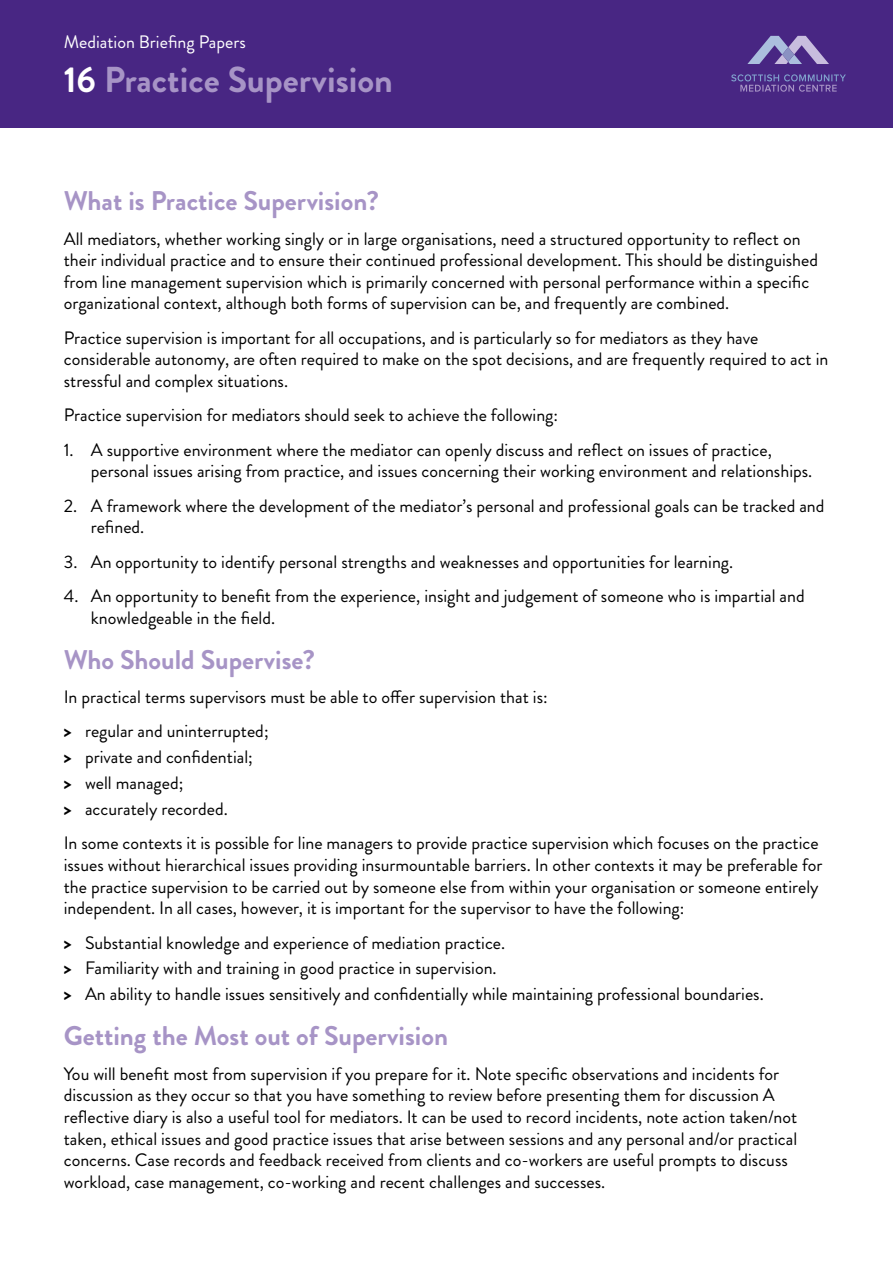
<style>
.page{position:relative;width:893px;height:1263px;background:#fff}
.page>*{position:absolute;margin:0;border:0;box-sizing:border-box;transform-origin:0 0}
.SCSC_body_paragraph{font:700 36px "Brandon Grotesque";color:#a794c6}
.SCMC_subhead{font:700 27px "Brandon Grotesque";color:#a794c6}
.SCSC_body_paragraph-2{font:18px/21.6px "Brandon Grotesque";color:#000}
.SCSC_body_paragraph-3{font:18px "Brandon Grotesque";color:#fff}
.s1{color:#fff}
.s2{font-weight:900}
</style>
<div class="page">
<div style="left:0;top:0;width:893px;height:128px;background:#482683"></div>
<svg style="left:747px;top:36px;width:82px;height:28px"></svg>
<svg style="left:731px;top:74px;width:115px;height:18px"></svg>
<p class="SCSC_body_paragraph-3" style="left:64px;top:30px;width:183px">Mediation Briefing Papers</p>
<p class="SCSC_body_paragraph" style="left:64px;top:54px;width:331px"><span class="s1">16</span> Practice Supervision</p>
<p class="SCMC_subhead" style="left:64px;top:182px;width:317px">What is Practice Supervision?</p>
<p class="SCSC_body_paragraph-2" style="left:64px;top:228px;width:756px">All mediators, whether working singly or in large organisations, need a structured opportunity to reflect on their individual practice and to ensure their continued professional development. This should be distinguished from line management supervision which is primarily concerned with personal performance within a specific organizational context, although both forms of supervision can be, and frequently are combined.</p>
<p class="SCSC_body_paragraph-2" style="left:64px;top:327px;width:766px">Practice supervision is important for all occupations, and is particularly so for mediators as they have considerable autonomy, are often required to make on the spot decisions, and are frequently required to act in stressful and complex situations.</p>
<p class="SCSC_body_paragraph-2" style="left:64px;top:405px;width:496px">Practice supervision for mediators should seek to achieve the following:</p>
<p class="SCSC_body_paragraph-2" style="left:91px;top:439px;width:723px;text-indent:-27px">1. A supportive environment where the mediator can openly discuss and reflect on issues of practice, personal issues arising from practice, and issues concerning their working environment and relationships.</p>
<p class="SCSC_body_paragraph-2" style="left:91px;top:495px;width:735px;text-indent:-27px">2. A framework where the development of the mediator’s personal and professional goals can be tracked and refined.</p>
<p class="SCSC_body_paragraph-2" style="left:64px;top:551px;width:671px">3. An opportunity to identify personal strengths and weaknesses and opportunities for learning.</p>
<p class="SCSC_body_paragraph-2" style="left:91px;top:585px;width:715px;text-indent:-27px">4. An opportunity to benefit from the experience, insight and judgement of someone who is impartial and knowledgeable in the field.</p>
<p class="SCMC_subhead" style="left:64px;top:641px;width:253px">Who Should Supervise?</p>
<p class="SCSC_body_paragraph-2" style="left:64px;top:686px;width:485px">In practical terms supervisors must be able to offer supervision that is:</p>
<p class="SCSC_body_paragraph-2" style="left:64px;top:721px;width:206px"><span class="s2">&gt;</span> regular and uninterrupted;</p>
<p class="SCSC_body_paragraph-2" style="left:64px;top:747px;width:191px"><span class="s2">&gt;</span> private and confidential;</p>
<p class="SCSC_body_paragraph-2" style="left:64px;top:772px;width:121px"><span class="s2">&gt;</span> well managed;</p>
<p class="SCSC_body_paragraph-2" style="left:64px;top:798px;width:166px"><span class="s2">&gt;</span> accurately recorded.</p>
<p class="SCSC_body_paragraph-2" style="left:64px;top:833px;width:760px">In some contexts it is possible for line managers to provide practice supervision which focuses on the practice issues without hierarchical issues providing insurmountable barriers. In other contexts it may be preferable for the practice supervision to be carried out by someone else from within your organisation or someone entirely independent. In all cases, however, it is important for the supervisor to have the following:</p>
<p class="SCSC_body_paragraph-2" style="left:64px;top:932px;width:443px"><span class="s2">&gt;</span> Substantial knowledge and experience of mediation practice.</p>
<p class="SCSC_body_paragraph-2" style="left:64px;top:958px;width:434px"><span class="s2">&gt;</span> Familiarity with and training in good practice in supervision.</p>
<p class="SCSC_body_paragraph-2" style="left:64px;top:983px;width:701px"><span class="s2">&gt;</span> An ability to handle issues sensitively and confidentially while maintaining professional boundaries.</p>
<p class="SCMC_subhead" style="left:64px;top:1017px;width:386px">Getting the Most out of Supervision</p>
<p class="SCSC_body_paragraph-2" style="left:64px;top:1063px;width:735px">You will benefit most from supervision if you prepare for it. Note specific observations and incidents for discussion as they occur so that you have something to review before presenting them for discussion A reflective diary is also a useful tool for mediators. It can be used to record incidents, note action taken/not taken, ethical issues and good practice issues that arise between sessions and any personal and/or practical concerns. Case records and feedback received from clients and co-workers are useful prompts to discuss workload, case management, co-working and recent challenges and successes.</p>
</div>
